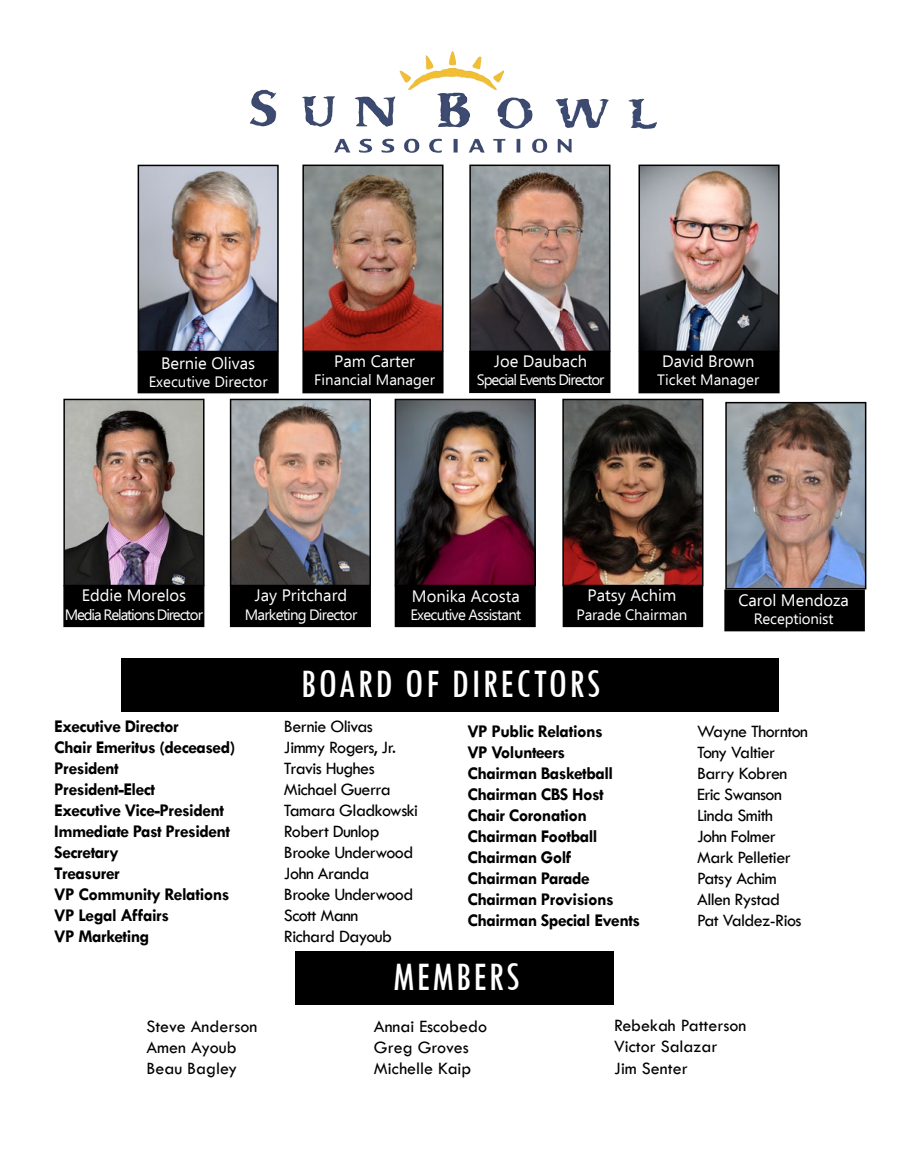
<style>
.page{position:relative;width:912px;height:1175px;background:#fff}
.page>*{position:absolute;margin:0;border:0;box-sizing:border-box;transform-origin:0 0}
.t1{font:condensed 42px "Tw Cen";letter-spacing:.05em;color:#fff}
.t2{font:700 18px "Tw Cen";letter-spacing:-.03em;color:#000}
.t3{font:18px "Tw Cen";letter-spacing:-.03em;color:#000}
.t4{font:18px/21px "Tw Cen";color:#000}
.t5{font:16.5px "Ebrima";color:#fff}
.t6{font:15px "Ebrima";color:#fff}
.t7{font:15px "Ebrima";letter-spacing:-.05em;color:#fff}
.t8{font:15px "Ebrima";letter-spacing:-.01em;color:#fff}
.t9{font:15px "Ebrima";letter-spacing:-.075em;color:#fff}
.t10{font:15px "Ebrima";letter-spacing:-.07em;color:#fff}
</style>
<div class="page">
<div style="left:231px;top:586px;width:138px;height:39px;background:#000"></div>
<div style="left:230px;top:585px;width:141px;height:42px;border:3px solid #000"></div>
<div style="left:65px;top:586px;width:138px;height:39px;background:#000"></div>
<div style="left:63px;top:585px;width:141px;height:42px;border:3px solid #000"></div>
<div style="left:564px;top:586px;width:137px;height:39px;background:#000"></div>
<div style="left:562px;top:585px;width:141px;height:42px;border:3px solid #000"></div>
<div style="left:121px;top:658px;width:657px;height:53px;background:#000"></div>
<div style="left:139px;top:353px;width:138px;height:39px;background:#000"></div>
<div style="left:137px;top:351px;width:141px;height:42px;border:3px solid #000"></div>
<img style="left:250px;top:51px;width:255px;height:76px">
<img style="left:305px;top:167px;width:135px;height:182px">
<div style="left:302px;top:164px;width:141px;height:188px;border:2px solid #000"></div>
<img style="left:66px;top:402px;width:135px;height:181px">
<div style="left:63px;top:399px;width:141px;height:187px;border:2px solid #000"></div>
<img style="left:472px;top:167px;width:135px;height:182px">
<div style="left:469px;top:164px;width:141px;height:188px;border:2px solid #000"></div>
<img style="left:140px;top:168px;width:135px;height:181px">
<div style="left:137px;top:165px;width:141px;height:187px;border:2px solid #000"></div>
<img style="left:233px;top:402px;width:135px;height:181px">
<div style="left:230px;top:399px;width:141px;height:187px;border:2px solid #000"></div>
<img style="left:641px;top:167px;width:135px;height:182px">
<div style="left:638px;top:164px;width:141px;height:188px;border:2px solid #000"></div>
<div style="left:304px;top:353px;width:138px;height:39px;background:#000"></div>
<div style="left:302px;top:351px;width:141px;height:42px;border:3px solid #000"></div>
<div style="left:639px;top:353px;width:138px;height:39px;background:#000"></div>
<div style="left:638px;top:351px;width:141px;height:42px;border:3px solid #000"></div>
<div style="left:470px;top:353px;width:138px;height:38px;background:#000"></div>
<div style="left:469px;top:351px;width:141px;height:42px;border:3px solid #000"></div>
<img style="left:565px;top:402px;width:135px;height:181px">
<div style="left:562px;top:399px;width:141px;height:187px;border:2px solid #000"></div>
<div style="left:296px;top:951px;width:318px;height:53px;background:#000"></div>
<img style="left:728px;top:405px;width:135px;height:181px">
<div style="left:725px;top:402px;width:141px;height:187px;border:2px solid #000"></div>
<div style="left:725px;top:591px;width:138px;height:39px;background:#000"></div>
<div style="left:724px;top:589px;width:140px;height:42px;border:3px solid #000"></div>
<div style="left:396px;top:586px;width:138px;height:39px;background:#000"></div>
<div style="left:394px;top:585px;width:141px;height:42px;border:3px solid #000"></div>
<img style="left:397px;top:402px;width:135px;height:181px">
<div style="left:394px;top:399px;width:141px;height:187px;border:2px solid #000"></div>
<p class="t5" style="left:161px;top:351px;width:96px">Bernie Olivas</p>
<p class="t6" style="left:149px;top:370px;width:120px">Executive Director</p>
<p class="t5" style="left:334px;top:349px;width:82px">Pam Carter</p>
<p class="t6" style="left:314px;top:368px;width:122px">Financial Manager</p>
<p class="t5" style="left:494px;top:349px;width:95px">Joe Daubach</p>
<p class="t10" style="left:477px;top:368px;width:129px">Special Events Director</p>
<p class="t5" style="left:662px;top:349px;width:94px">David Brown</p>
<p class="t6" style="left:657px;top:369px;width:104px">Ticket Manager</p>
<p class="t5" style="left:82px;top:583px;width:106px">Eddie Morelos</p>
<p class="t9" style="left:65px;top:603px;width:140px">Media Relations Director</p>
<p class="t5" style="left:255px;top:583px;width:94px">Jay Pritchard</p>
<p class="t7" style="left:245px;top:603px;width:114px">Marketing Director</p>
<p class="t5" style="left:412px;top:583px;width:109px">Monika Acosta</p>
<p class="t7" style="left:410px;top:603px;width:112px">Executive Assistant</p>
<p class="t5" style="left:587px;top:583px;width:90px">Patsy Achim</p>
<p class="t8" style="left:576px;top:603px;width:112px">Parade Chairman</p>
<h1 class="t1" style="left:301px;top:659px;width:301px">BOARD OF DIRECTORS</h1>
<p class="t5" style="left:738px;top:587px;width:112px">Carol Mendoza</p>
<p class="t8" style="left:753px;top:607px;width:81px">Receptionist</p>
<p class="t2" style="left:54px;top:715px;width:126px">Executive Director</p>
<p class="t3" style="left:284px;top:715px;width:90px">Bernie Olivas</p>
<p class="t2" style="left:54px;top:736px;width:182px">Chair Emeritus (deceased)</p>
<p class="t3" style="left:284px;top:736px;width:114px">Jimmy Rogers, Jr.</p>
<p class="t2" style="left:54px;top:757px;width:66px">President</p>
<p class="t3" style="left:284px;top:757px;width:92px">Travis Hughes</p>
<p class="t2" style="left:54px;top:778px;width:102px">President-Elect</p>
<p class="t3" style="left:284px;top:778px;width:108px">Michael Guerra</p>
<p class="t2" style="left:54px;top:799px;width:171px">Executive Vice-President</p>
<p class="t3" style="left:284px;top:799px;width:136px">Tamara Gladkowski</p>
<p class="t2" style="left:54px;top:820px;width:177px">Immediate Past President</p>
<p class="t3" style="left:284px;top:820px;width:97px">Robert Dunlop</p>
<p class="t2" style="left:54px;top:841px;width:66px">Secretary</p>
<p class="t3" style="left:284px;top:841px;width:131px">Brooke Underwood</p>
<p class="t2" style="left:54px;top:863px;width:67px">Treasurer</p>
<p class="t3" style="left:284px;top:863px;width:87px">John Aranda</p>
<p class="t2" style="left:54px;top:884px;width:177px">VP Community Relations</p>
<p class="t3" style="left:284px;top:884px;width:131px">Brooke Underwood</p>
<p class="t2" style="left:54px;top:905px;width:116px">VP Legal Affairs</p>
<p class="t3" style="left:284px;top:905px;width:76px">Scott Mann</p>
<p class="t2" style="left:54px;top:926px;width:97px">VP Marketing</p>
<p class="t3" style="left:284px;top:926px;width:110px">Richard Dayoub</p>
<p class="t2" style="left:467px;top:720px;width:137px">VP Public Relations</p>
<p class="t3" style="left:697px;top:720px;width:112px">Wayne Thornton</p>
<p class="t2" style="left:467px;top:741px;width:99px">VP Volunteers</p>
<p class="t3" style="left:697px;top:741px;width:80px">Tony Valtier</p>
<p class="t2" style="left:467px;top:762px;width:147px">Chairman Basketball</p>
<p class="t3" style="left:697px;top:762px;width:92px">Barry Kobren</p>
<p class="t2" style="left:467px;top:783px;width:138px">Chairman CBS Host</p>
<p class="t3" style="left:697px;top:783px;width:86px">Eric Swanson</p>
<p class="t2" style="left:467px;top:804px;width:121px">Chair Coronation</p>
<p class="t3" style="left:697px;top:804px;width:77px">Linda Smith</p>
<p class="t2" style="left:467px;top:825px;width:131px">Chairman Football</p>
<p class="t3" style="left:697px;top:825px;width:80px">John Folmer</p>
<p class="t2" style="left:467px;top:846px;width:106px">Chairman Golf</p>
<p class="t3" style="left:697px;top:846px;width:95px">Mark Pelletier</p>
<p class="t2" style="left:467px;top:867px;width:124px">Chairman Parade</p>
<p class="t3" style="left:697px;top:867px;width:81px">Patsy Achim</p>
<p class="t2" style="left:467px;top:888px;width:148px">Chairman Provisions</p>
<p class="t3" style="left:697px;top:888px;width:84px">Allen Rystad</p>
<p class="t2" style="left:467px;top:909px;width:174px">Chairman Special Events</p>
<p class="t3" style="left:697px;top:909px;width:106px">Pat Valdez-Rios</p>
<p class="t4" style="left:146px;top:1015px;width:112px">Steve Anderson<br>Amen Ayoub<br>Beau Bagley</p>
<h1 class="t1" style="left:393px;top:951px;width:128px">MEMBERS</h1>
<p class="t4" style="left:374px;top:1015px;width:115px">Annai Escobedo<br>Greg Groves<br>Michelle Kaip</p>
<p class="t4" style="left:614px;top:1015px;width:134px">Rebekah Patterson<br>Victor Salazar<br>Jim Senter</p>
</div>
